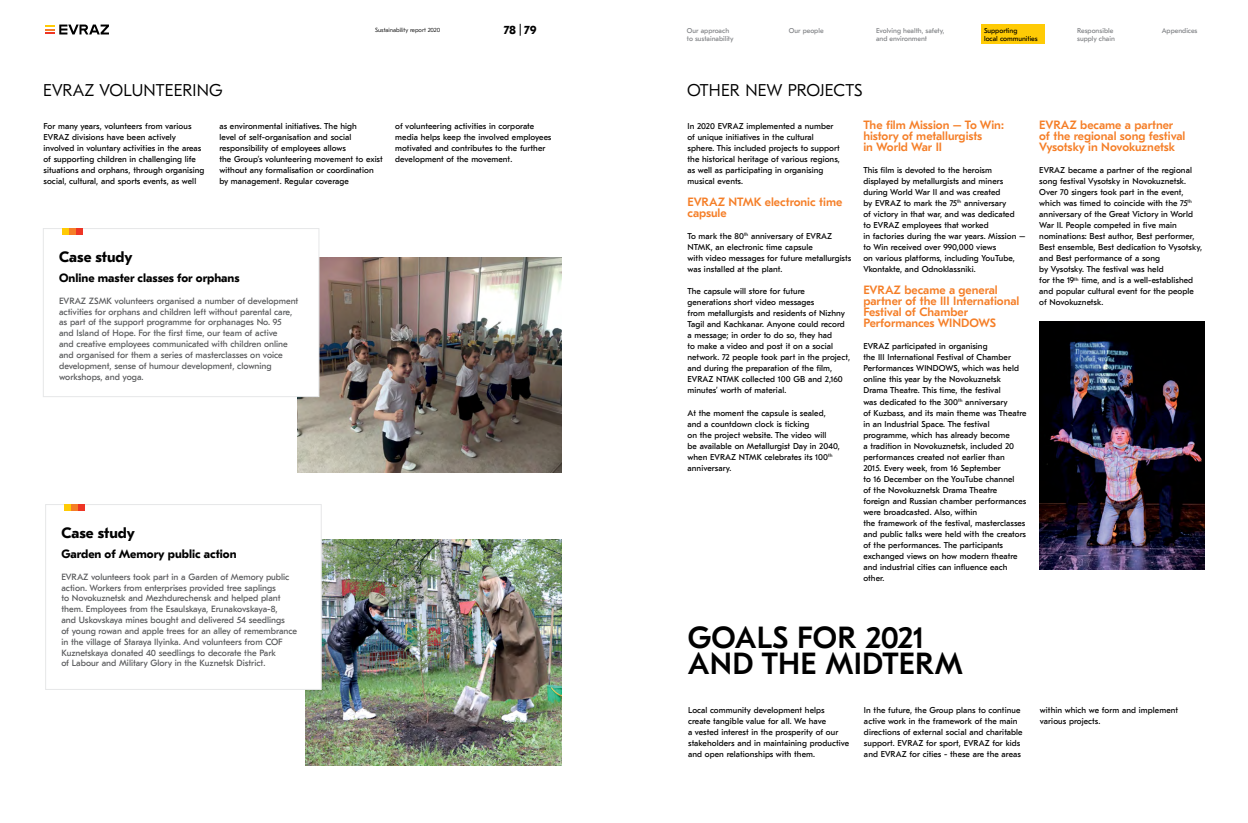
<style>
.page{position:relative;width:1248px;height:823px;background:#fff}
.page>*{position:absolute;margin:0;border:0;box-sizing:border-box;transform-origin:0 0}
.t1{font:500 30.5px/26.6px "GT Eesti Pro Text";letter-spacing:.01em;color:#000}
.t2{font:300 17px "GT Eesti Pro Text";letter-spacing:.01em;color:#000}
.t3{font:700 15px "GT Eesti Pro Text";color:#000}
.t4{font:500 12px/11px "GT Eesti Pro Text";color:#f57e27}
.t5{font:700 12px "GT Eesti Pro Text";color:#000}
.t6{font:9px/10.8px "GT Eesti Pro Text";color:#58595b}
.t7{font:8.5px/11px "GT Eesti Pro Text";letter-spacing:.01em;color:#000}
.t8{font:7px/8.4px "GT Eesti Pro Text";color:#808285}
.t9{font:7px/8.4px "GT Eesti Pro Text";color:#000}
.t10{font:300 6px "GT Eesti Pro Text";color:#000}
</style>
<div class="page">
<svg style="left:45px;top:25px;width:64px;height:9px"></svg>
<div style="left:981px;top:25px;width:63px;height:19px;background:#ffcb05"></div>
<svg style="left:520px;top:24px;width:1px;height:12px"></svg>
<img style="left:305px;top:539px;width:256px;height:225px">
<div style="left:45px;top:504px;width:276px;height:185px;background:#fff;border:1px solid #e6e7e8"></div>
<div style="left:64px;top:504px;width:7px;height:7px;background:#ffcb05"></div>
<div style="left:71px;top:504px;width:7px;height:7px;background:#f57e27"></div>
<div style="left:78px;top:504px;width:7px;height:7px;background:#ee3525"></div>
<img style="left:1039px;top:321px;width:165px;height:248px">
<img style="left:297px;top:257px;width:264px;height:215px">
<div style="left:43px;top:228px;width:276px;height:168px;background:#fff;border:1px solid #e6e7e8"></div>
<div style="left:62px;top:228px;width:7px;height:7px;background:#ffcb05"></div>
<div style="left:69px;top:228px;width:7px;height:7px;background:#f57e27"></div>
<div style="left:76px;top:228px;width:7px;height:7px;background:#ee3525"></div>
<p class="t10" style="left:375px;top:26px;width:66px">Sustainability report 2020</p>
<h3 class="t5" style="left:504px;top:24px;width:14px">78</h3>
<h3 class="t5" style="left:524px;top:24px;width:14px">79</h3>
<p class="t8" style="left:687px;top:26px;width:44px">Our approach</p>
<p class="t8" style="left:1161px;top:26px;width:37px">Appendices</p>
<p class="t8" style="left:687px;top:35px;width:48px">to sustainability</p>
<p class="t8" style="left:788px;top:26px;width:36px">Our people</p>
<p class="t8" style="left:876px;top:26px;width:70px">Evolving health, safety, and environment</p>
<p class="t9" style="left:983px;top:26px;width:55px">Supporting<br>local communities</p>
<p class="t8" style="left:1077px;top:26px;width:39px">Responsible supply chain</p>
<h2 class="t2" style="left:43px;top:81px;width:181px">EVRAZ VOLUNTEERING</h2>
<p class="t7" style="left:43px;top:121px;width:162px">For many years, volunteers from various EVRAZ divisions have been actively involved in voluntary activities in the areas of supporting children in challenging life situations and orphans, through organising social, cultural, and sports events, as well</p>
<p class="t7" style="left:219px;top:121px;width:165px">as environmental initiatives. The high<br>level of self-organisation and social responsibility of employees allows<br>the Group’s volunteering movement to exist without any formalisation or coordination by management. Regular coverage</p>
<p class="t7" style="left:395px;top:121px;width:158px">of volunteering activities in corporate media helps keep the involved employees motivated and contributes to the further development of the movement.</p>
<h3 class="t3" style="left:59px;top:248px;width:75px">Case study</h3>
<h3 class="t5" style="left:59px;top:271px;width:182px">Online master classes for orphans</h3>
<p class="t6" style="left:59px;top:295px;width:241px">EVRAZ ZSMK volunteers organised a number of development activities for orphans and children left without parental care, as part of the support programme for orphanages No. 95<br>and Island of Hope. For the first time, our team of active<br>and creative employees communicated with children online and organised for them a series of masterclasses on voice development, sense of humour development, clowning workshops, and yoga.</p>
<h3 class="t3" style="left:61px;top:524px;width:75px">Case study</h3>
<h3 class="t5" style="left:61px;top:546px;width:177px">Garden of Memory public action</h3>
<p class="t6" style="left:61px;top:571px;width:237px">EVRAZ volunteers took part in a Garden of Memory public action. Workers from enterprises provided tree saplings<br>to Novokuznetsk and Mezhdurechensk and helped plant them. Employees from the Esaulskaya, Erunakovskaya-8,<br>and Uskovskaya mines bought and delivered 54 seedlings<br>of young rowan and apple trees for an alley of remembrance in the village of Staraya Ilyinka. And volunteers from COF Kuznetskaya donated 40 seedlings to decorate the Park<br>of Labour and Military Glory in the Kuznetsk District.</p>
<h2 class="t2" style="left:687px;top:81px;width:177px">OTHER NEW PROJECTS</h2>
<p class="t7" style="left:687px;top:121px;width:154px">In 2020 EVRAZ implemented a number of unique initiatives in the cultural sphere. This included projects to support the historical heritage of various regions, as well as participating in organising musical events.</p>
<h3 class="t4" style="left:687px;top:197px;width:156px">EVRAZ NTMK electronic time capsule</h3>
<p class="t7" style="left:687px;top:231px;width:165px">To mark the 80<sup>th</sup> anniversary of EVRAZ NTMK, an electronic time capsule<br>with video messages for future metallurgists was installed at the plant.</p>
<p class="t7" style="left:687px;top:286px;width:164px">The capsule will store for future generations short video messages<br>from metallurgists and residents of Nizhny Tagil and Kachkanar. Anyone could record a message; in order to do so, they had<br>to make a video and post it on a social network. 72 people took part in the project, and during the preparation of the film, EVRAZ NTMK collected 100 GB and 2,160 minutes’ worth of material.</p>
<p class="t7" style="left:687px;top:407px;width:154px">At the moment the capsule is sealed, and a countdown clock is ticking<br>on the project website. The video will<br>be available on Metallurgist Day in 2040, when EVRAZ NTMK celebrates its 100<sup>th </sup>anniversary.</p>
<h3 class="t4" style="left:863px;top:120px;width:142px">The film Mission – To Win: history of metallurgists<br>in World War II</h3>
<p class="t7" style="left:863px;top:165px;width:164px">This film is devoted to the heroism displayed by metallurgists and miners during World War II and was created<br>by EVRAZ to mark the 75<sup>th</sup> anniversary<br>of victory in that war, and was dedicated<br>to EVRAZ employees that worked<br>in factories during the war years. Mission – to Win received over 990,000 views<br>on various platforms, including YouTube, Vkontakte, and Odnoklassniki.</p>
<h3 class="t4" style="left:863px;top:285px;width:157px">EVRAZ became a general partner of the III International<br>Festival of Chamber<br>Performances WINDOWS</h3>
<p class="t7" style="left:863px;top:341px;width:165px">EVRAZ participated in organising<br>the III International Festival of Chamber Performances WINDOWS, which was held online this year by the Novokuznetsk Drama Theatre. This time, the festival<br>was dedicated to the 300<sup>th</sup> anniversary<br>of Kuzbass, and its main theme was Theatre in an Industrial Space. The festival programme, which has already become<br>a tradition in Novokuznetsk, included 20 performances created not earlier than<br>2015. Every week, from 16 September<br>to 16 December on the YouTube channel<br>of the Novokuznetsk Drama Theatre<br>foreign and Russian chamber performances were broadcasted. Also, within<br>the framework of the festival, masterclasses and public talks were held with the creators of the performances. The participants exchanged views on how modern theatre and industrial cities can influence each other.</p>
<h3 class="t4" style="left:1039px;top:120px;width:148px">EVRAZ became a partner of the regional song festival<br>Vysotsky in Novokuznetsk</h3>
<p class="t7" style="left:1039px;top:165px;width:164px">EVRAZ became a partner of the regional song festival Vysotsky in Novokuznetsk.<br>Over 70 singers took part in the event, which was timed to coincide with the 75<sup>th </sup>anniversary of the Great Victory in World War II. People competed in five main nominations: Best author, Best performer, Best ensemble, Best dedication to Vysotsky, and Best performance of a song<br>by Vysotsky. The festival was held<br>for the 19<sup>th</sup> time, and is a well-established and popular cultural event for the people of Novokuznetsk.</p>
<h1 class="t1" style="left:687px;top:624px;width:276px">GOALS FOR 2021<br>AND THE MIDTERM</h1>
<p class="t7" style="left:688px;top:704px;width:162px">Local community development helps<br>create tangible value for all. We have<br>a vested interest in the prosperity of our stakeholders and in maintaining productive and open relationships with them.</p>
<p class="t7" style="left:863px;top:704px;width:160px">In the future, the Group plans to continue active work in the framework of the main directions of external social and charitable support. EVRAZ for sport, EVRAZ for kids and EVRAZ for cities - these are the areas</p>
<p class="t7" style="left:1039px;top:704px;width:140px">within which we form and implement various projects.</p>
</div>
